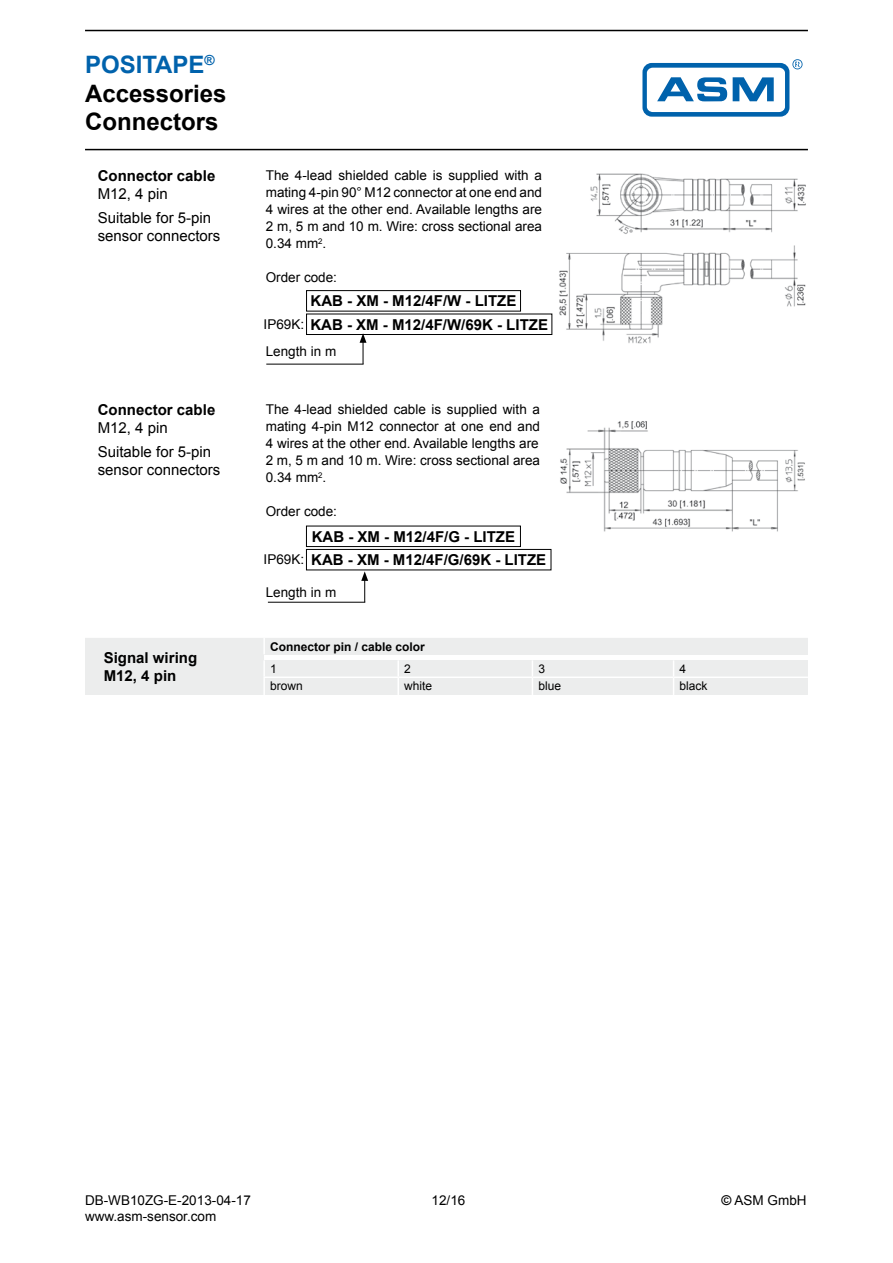
<style>
.page{position:relative;width:893px;height:1263px;background:#fff}
.page>*{position:absolute;margin:0;border:0;box-sizing:border-box;transform-origin:0 0}
.t1{font:700 24px/28.8px "Arial";color:#000}
.t2{font:700 15px/18px "Arial";color:#000}
.t3{font:15px/24px "Arial";color:#000}
.t4{font:13.5px/17.1px "Arial";color:#000;text-align:justify}
.t5{font:700 12px "Arial";color:#000}
.t6{font:12px "Arial";color:#000}
.s1{color:#0062ac}
.s2{font-weight:700}
</style>
<div class="page">
<div style="left:642px;top:63px;width:147px;height:54px;background:#0062ac;border-radius:9px"></div>
<div style="left:647px;top:68px;width:138px;height:44px;background:#fff;border-radius:6px"></div>
<svg style="left:733px;top:77px;width:41px;height:24px"></svg>
<svg style="left:657px;top:77px;width:70px;height:24px"></svg>
<svg style="left:792px;top:59px;width:10px;height:10px"></svg>
<hr style="left:85px;top:149px;width:723px;height:1px;background:#000">
<hr style="left:85px;top:30px;width:723px;height:1px;background:#000">
<img style="left:559px;top:173px;width:247px;height:171px">
<img style="left:560px;top:421px;width:245px;height:111px">
<div style="left:306px;top:314px;width:246px;height:21px;border:1px solid #000"></div>
<hr style="left:266px;top:364px;width:98px;height:1px;background:#000">
<svg style="left:360px;top:333px;width:6px;height:31px"></svg>
<div style="left:306px;top:549px;width:245px;height:21px;border:1px solid #000"></div>
<hr style="left:268px;top:602px;width:97px;height:1px;background:#000">
<svg style="left:361px;top:571px;width:7px;height:31px"></svg>
<div style="left:306px;top:290px;width:215px;height:21px;border:1px solid #000"></div>
<div style="left:306px;top:526px;width:215px;height:21px;border:1px solid #000"></div>
<svg style="left:85px;top:638px;width:723px;height:57px;background:#edeeee"></svg>
<h1 class="t1" style="left:85px;top:51px;width:143px"><span class="s1">POSITAPE</span><sup>®<br></sup>Accessories<br>Connectors</h1>
<p class="t2" style="left:98px;top:167px;width:119px">Connector cable</p>
<p class="t3" style="left:98px;top:182px;width:115px">M12, 4 pin<br>Suitable for 5-pin</p>
<p class="t3" style="left:98px;top:224px;width:124px">sensor connectors</p>
<p class="t2" style="left:98px;top:401px;width:119px">Connector cable</p>
<p class="t3" style="left:98px;top:416px;width:115px">M12, 4 pin<br>Suitable for 5-pin</p>
<p class="t3" style="left:98px;top:458px;width:124px">sensor connectors</p>
<p class="t2" style="left:104px;top:649px;width:95px">Signal wiring<br>M12, 4 pin</p>
<p class="t4" style="left:266px;top:167px;width:278px">The 4-lead shielded cable is supplied with a mating 4-pin 90° M12 connector at one end and 4 wires at the other end. Available lengths are 2 m, 5 m and 10 m. Wire: cross sectional area 0.34 mm<sup>2</sup>.</p>
<p class="t4" style="left:266px;top:269px;width:73px">Order code:</p>
<p class="t4" style="left:264px;top:316px;width:42px">IP69K:</p>
<p class="t2" style="left:311px;top:292px;width:207px">KAB - XM - M12/4F/W - LITZE</p>
<p class="t2" style="left:310px;top:316px;width:239px">KAB - XM - M12/4F/W/69K - LITZE</p>
<p class="t4" style="left:266px;top:343px;width:72px">Length in m</p>
<p class="t4" style="left:266px;top:401px;width:276px">The 4-lead shielded cable is supplied with a mating 4-pin M12 connector at one end and 4 wires at the other end. Available lengths are 2 m, 5 m and 10 m. Wire: cross sectional area 0.34 mm<sup>2</sup>.</p>
<p class="t4" style="left:266px;top:503px;width:73px">Order code:</p>
<p class="t4" style="left:264px;top:551px;width:42px">IP69K:</p>
<p class="t2" style="left:312px;top:528px;width:205px">KAB - XM - M12/4F/G - LITZE</p>
<p class="t2" style="left:311px;top:551px;width:237px">KAB - XM - M12/4F/G/69K - LITZE</p>
<p class="t4" style="left:266px;top:584px;width:72px">Length in m</p>
<p class="t5" style="left:270px;top:639px;width:156px">Connector pin / cable color</p>
<p class="t6" style="left:270px;top:660px;width:8px">1</p>
<p class="t6" style="left:404px;top:660px;width:8px">2</p>
<p class="t6" style="left:538px;top:660px;width:8px">3</p>
<p class="t6" style="left:680px;top:660px;width:8px">4</p>
<p class="t6" style="left:270px;top:678px;width:34px">brown</p>
<p class="t6" style="left:404px;top:678px;width:30px">white</p>
<p class="t6" style="left:538px;top:678px;width:24px">blue</p>
<p class="t6" style="left:680px;top:678px;width:30px">black</p>
<p class="t4" style="left:85px;top:1191px;width:167px">DB-WB10ZG-E-2013-04-17</p>
<p class="t4" style="left:432px;top:1191px;width:35px">12/16</p>
<p class="t4" style="left:722px;top:1191px;width:86px"><span class="s2">©</span> ASM GmbH</p>
<p class="t4" style="left:85px;top:1208px;width:133px">www.asm-sensor.com</p>
</div>
